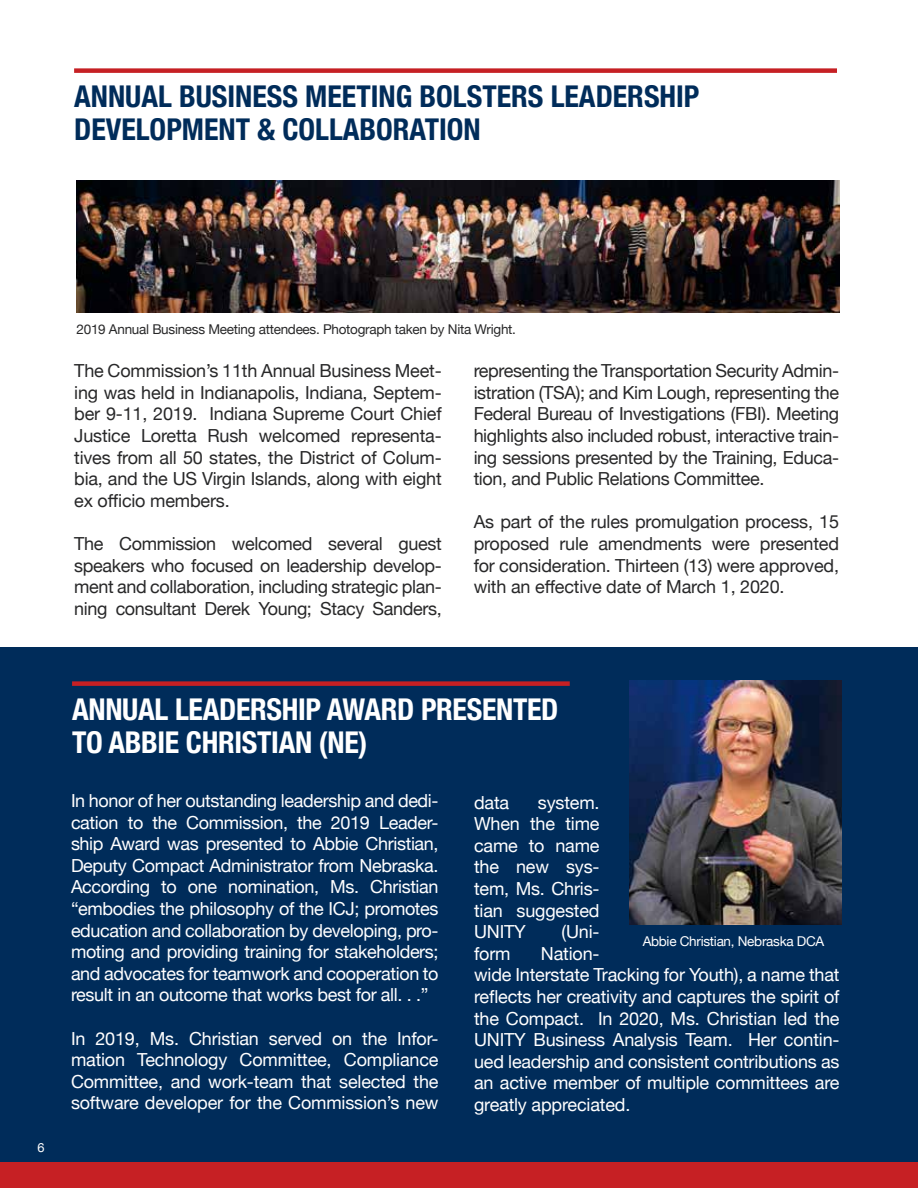
<style>
.page{position:relative;width:918px;height:1188px;background:#fff}
.page>*{position:absolute;margin:0;border:0;box-sizing:border-box;transform-origin:0 0}
.t1{font:700 condensed 30px/32.8px "Helvetica Neue";color:#002c5a}
.t2{font:700 condensed 30px/32.8px "Helvetica Neue";letter-spacing:-.01em;color:#fff}
.t3{font:18px/21.6px "Helvetica Neue";letter-spacing:-.01em;color:#fff;text-align:justify}
.t4{font:18px/21.6px "Helvetica Neue";letter-spacing:-.02em;color:#282829;text-align:justify}
.t5{font:13.5px "Helvetica Neue";letter-spacing:-.02em;color:#282829}
.t6{font:13.5px "Helvetica Neue";letter-spacing:-.02em;color:#fff}
.t7{font:12.75px "Helvetica Neue";color:#fff}
</style>
<div class="page">
<div style="left:0;top:648px;width:918px;height:540px;background:#002c5a"></div>
<div style="left:0;top:1162px;width:918px;height:26px;background:#c62024"></div>
<div style="left:72px;top:681px;width:498px;height:5px;background:#c62024"></div>
<div style="left:74px;top:68px;width:763px;height:5px;background:#c62024"></div>
<img style="left:77px;top:181px;width:763px;height:132px">
<img style="left:629px;top:680px;width:212px;height:244px">
<h1 class="t1" style="left:74px;top:78px;width:627px">ANNUAL BUSINESS MEETING BOLSTERS LEADERSHIP<br>DEVELOPMENT &amp; COLLABORATION</h1>
<p class="t5" style="left:77px;top:319px;width:441px">2019 Annual Business Meeting attendees. Photograph taken by Nita Wright.</p>
<p class="t4" style="left:474px;top:361px;width:367px">representing the Transportation Security Admin&shy;istration (TSA); and Kim Lough, representing the Federal Bureau of Investigations (FBI). Meeting highlights also included robust, interactive train&shy;ing sessions presented by the Training, Educa&shy;tion, and Public Relations Committee.</p>
<p class="t4" style="left:474px;top:512px;width:367px">As part of the rules promulgation process, 15 proposed rule amendments were presented for consideration. Thirteen (13) were approved, with an effective date of March 1, 2020.</p>
<p class="t4" style="left:74px;top:361px;width:369px">The Commission’s 11th Annual Business Meet&shy;ing was held in Indianapolis, Indiana, Septem&shy;ber 9-11, 2019. Indiana Supreme Court Chief Justice Loretta Rush welcomed representa&shy;tives from all 50 states, the District of Colum&shy;bia, and the US Virgin Islands, along with eight ex officio members.</p>
<p class="t4" style="left:74px;top:534px;width:369px">The Commission welcomed several guest speakers who focused on leadership develop&shy;ment and collaboration, including strategic plan&shy;ning consultant Derek Young; Stacy Sanders,</p>
<p class="t7" style="left:38px;top:1138px;width:9px">6</p>
<h1 class="t2" style="left:72px;top:691px;width:488px">ANNUAL LEADERSHIP AWARD PRESENTED<br>TO ABBIE CHRISTIAN (NE)</h1>
<p class="t3" style="left:71px;top:791px;width:369px">In honor of her outstanding leadership and dedi&shy;cation to the Commission, the 2019 Leader&shy;ship Award was presented to Abbie Christian, Deputy Compact Administrator from Nebraska.<br>According to one nomination, Ms. Christian “embodies the philosophy of the ICJ; promotes education and collaboration by developing, pro&shy;moting and providing training for stakeholders; and advocates for teamwork and cooperation to result in an outcome that works best for all. . .”</p>
<p class="t3" style="left:71px;top:1028px;width:369px">In 2019, Ms. Christian served on the Infor&shy;mation Technology Committee, Compliance Committee, and work-team that selected the software developer for the Commission’s new</p>
<p class="t3" style="left:474px;top:793px;width:37px">data</p>
<p class="t3" style="left:474px;top:793px;width:127px;text-indent:64px">system.<br>When the time came to name the new sys&shy;tem, Ms. Chris&shy;tian suggested UNITY</p>
<p class="t3" style="left:562px;top:922px;width:39px">(Uni-</p>
<p class="t6" style="left:643px;top:932px;width:183px">Abbie Christian, Nebraska DCA</p>
<p class="t3" style="left:474px;top:944px;width:38px">form</p>
<p class="t3" style="left:474px;top:944px;width:367px;text-align:left;text-indent:67px">Nation-<br>wide Interstate Tracking for Youth), a name that reflects her creativity and captures the spirit of the Compact. In 2020, Ms. Christian led the UNITY Business Analysis Team. Her contin&shy;ued leadership and consistent contributions as an active member of multiple committees are greatly appreciated.</p>
</div>
